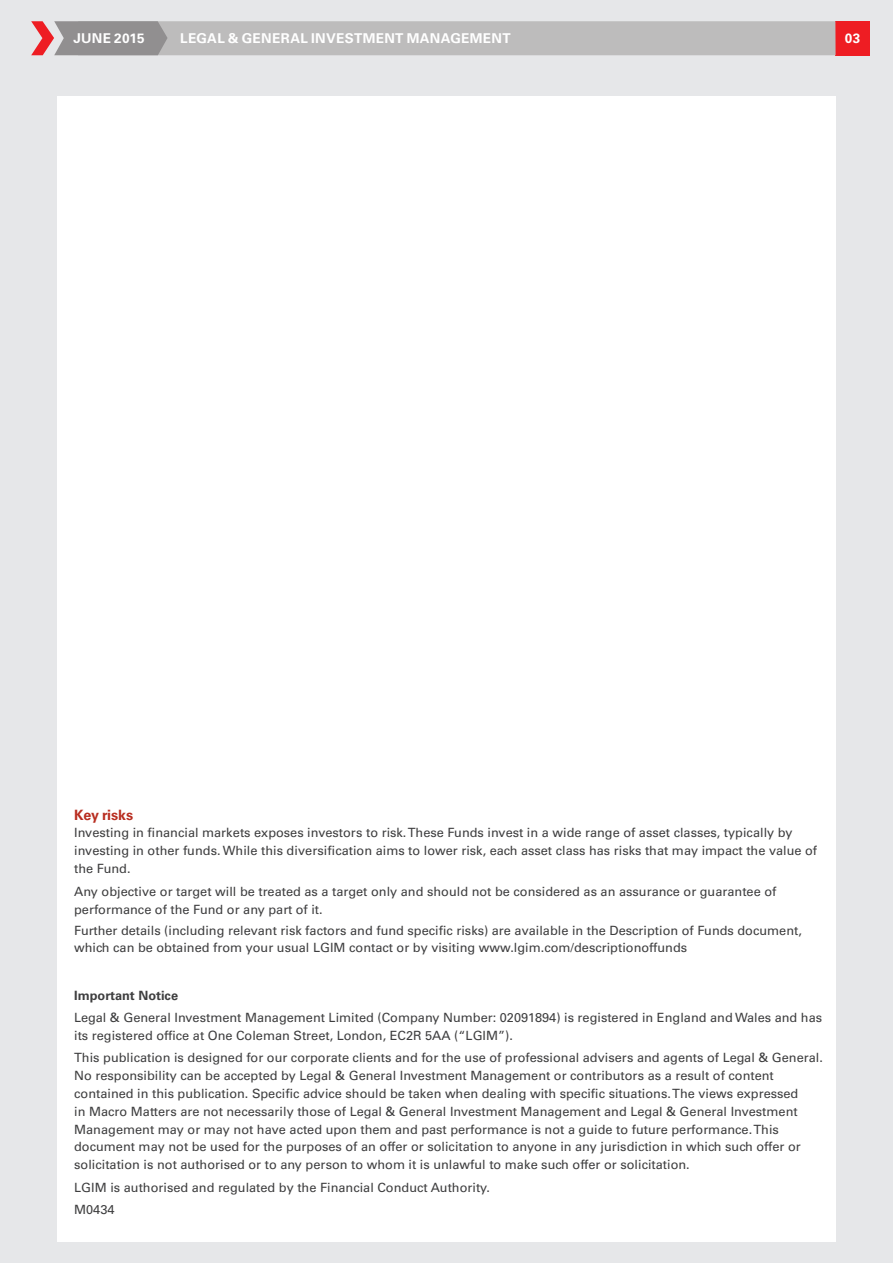
<style>
.page{position:relative;width:893px;height:1263px;background:#e6e7e9}
.page>*{position:absolute;margin:0;border:0;box-sizing:border-box;transform-origin:0 0}
.Body_Sub_Heads{font:700 14.25px "Univers LT Std";letter-spacing:-.005em;color:#b82d20}
.First_Para_Article_B{font:700 13.5px "Univers LT Std";letter-spacing:.025em;color:#fff}
.Important_Notice{font:12.75px/17.9px "Univers LT Std";color:#3e3e3f}
.Body_Text{font:700 12.75px "Univers LT Std";color:#3e3e3f}
</style>
<div class="page">
<div style="left:57px;top:97px;width:779px;height:1145px;background:#fff"></div>
<div style="left:836px;top:21px;width:34px;height:34px;background:#ee1d23"></div>
<svg style="left:31px;top:21px;width:805px;height:34px;background:#b9b5b5"></svg>
<p class="First_Para_Article_B" style="left:73px;top:30px;width:73px">JUNE 2015</p>
<p class="First_Para_Article_B" style="left:180px;top:30px;width:332px">LEGAL &amp; GENERAL INVESTMENT MANAGEMENT</p>
<p class="First_Para_Article_B" style="left:845px;top:30px;width:17px">03</p>
<p class="Body_Sub_Heads" style="left:74px;top:807px;width:61px">Key risks</p>
<p class="Important_Notice" style="left:74px;top:824px;width:744px">Investing in financial markets exposes investors to risk. These Funds invest in a wide range of asset classes, typically by investing in other funds. While this diversification aims to lower risk, each asset class has risks that may impact the value of the Fund.</p>
<p class="Important_Notice" style="left:74px;top:882px;width:704px">Any objective or target will be treated as a target only and should not be considered as an assurance or guarantee of performance of the Fund or any part of it.</p>
<p class="Important_Notice" style="left:74px;top:922px;width:729px;line-height:17.2px">Further details (including relevant risk factors and fund specific risks) are available in the Description of Funds document, which can be obtained from your usual LGIM contact or by visiting www.lgim.com/descriptionoffunds</p>
<p class="Body_Text" style="left:74px;top:987px;width:105px">Important Notice</p>
<p class="Important_Notice" style="left:74px;top:1008px;width:749px">Legal &amp; General Investment Management Limited (Company Number: 02091894) is registered in England and Wales and has its registered office at One Coleman Street, London, EC2R 5AA (“LGIM”).</p>
<p class="Important_Notice" style="left:74px;top:1049px;width:750px">This publication is designed for our corporate clients and for the use of professional advisers and agents of Legal &amp; General.<br>No responsibility can be accepted by Legal &amp; General Investment Management or contributors as a result of content contained in this publication. Specific advice should be taken when dealing with specific situations. The views expressed<br>in Macro Matters are not necessarily those of Legal &amp; General Investment Management and Legal &amp; General Investment Management may or may not have acted upon them and past performance is not a guide to future performance. This document may not be used for the purposes of an offer or solicitation to anyone in any jurisdiction in which such offer or solicitation is not authorised or to any person to whom it is unlawful to make such offer or solicitation.</p>
<p class="Important_Notice" style="left:74px;top:1178px;width:417px">LGIM is authorised and regulated by the Financial Conduct Authority.</p>
<p class="Important_Notice" style="left:74px;top:1200px;width:42px">M0434</p>
</div>
